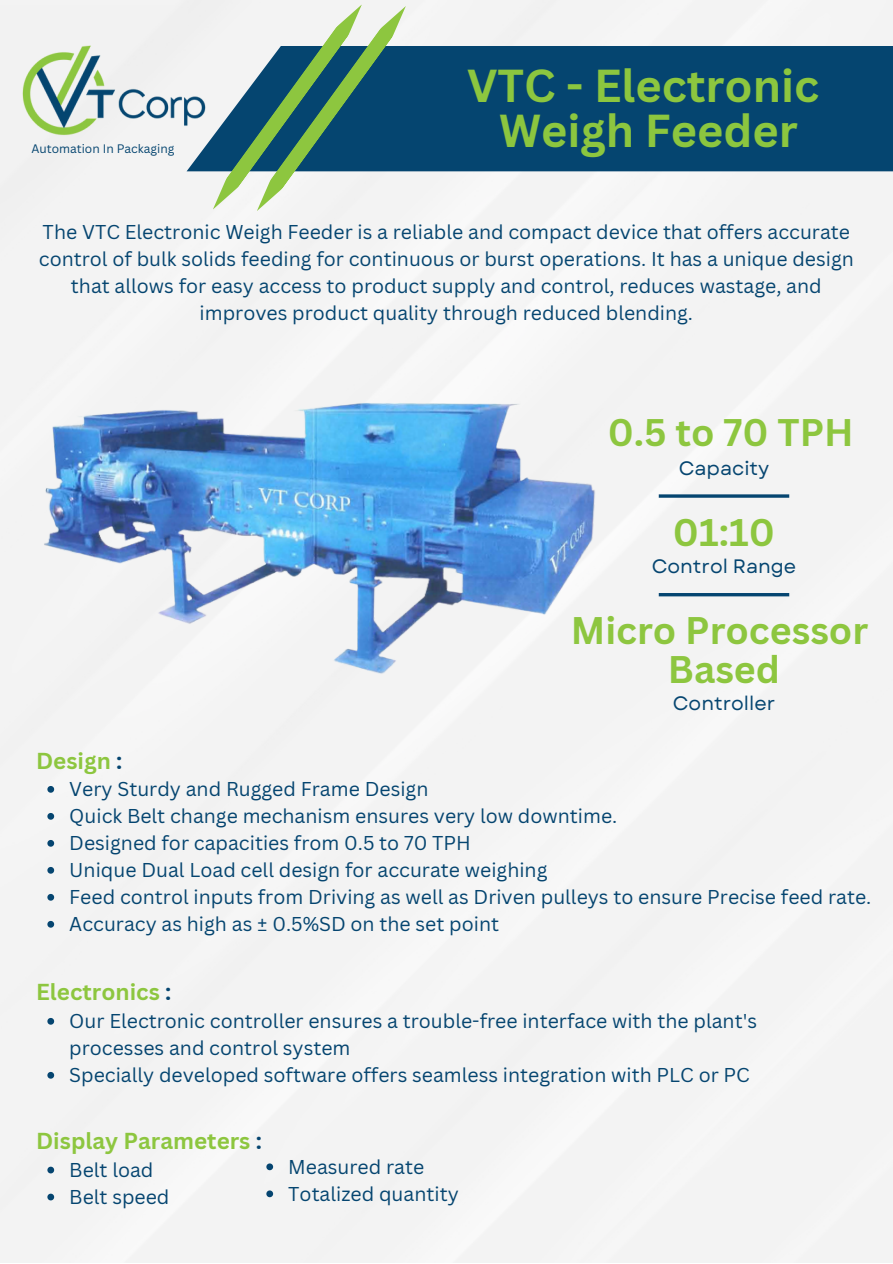
<style>
.page{position:relative;width:893px;height:1264px;background:#fff}
.page>*{position:absolute;margin:0;border:0;box-sizing:border-box;transform-origin:0 0}
.t1{font:700 45px "Canva Sans";color:#8cc63f}
.t2{font:700 37.5px "Canva Sans";color:#8dc63f}
.t3{font:700 22.5px "Canva Sans";color:#8dc63f}
.t4{font:19.5px/27px "Canva Sans";color:#054570;text-align:center}
.t5{font:19.35px "Garet";color:#054570}
.t6{font:12px "Canva Sans";color:#054570}
.s1{color:#054570}
</style>
<div class="page">
<div style="left:0;top:0;width:892px;height:1262px;background:#f3f3f3"></div>
<svg style="left:658px;top:494px;width:131px;height:4px"></svg>
<hr style="left:658px;top:593px;width:131px;height:3px;background:#054570">
<img style="left:36px;top:396px;width:570px;height:281px">
<svg style="left:47px;top:786px;width:7px;height:6px"></svg>
<svg style="left:47px;top:813px;width:7px;height:6px"></svg>
<svg style="left:47px;top:840px;width:7px;height:6px"></svg>
<svg style="left:47px;top:867px;width:7px;height:6px"></svg>
<svg style="left:47px;top:893px;width:7px;height:7px"></svg>
<svg style="left:47px;top:920px;width:7px;height:7px"></svg>
<svg style="left:47px;top:1017px;width:7px;height:7px"></svg>
<svg style="left:47px;top:1071px;width:7px;height:7px"></svg>
<svg style="left:47px;top:1166px;width:7px;height:7px"></svg>
<svg style="left:47px;top:1193px;width:7px;height:7px"></svg>
<svg style="left:266px;top:1163px;width:7px;height:7px"></svg>
<svg style="left:266px;top:1190px;width:7px;height:7px"></svg>
<div style="left:186px;top:46px;width:706px;height:125px;background:#054570"></div>
<img style="left:21px;top:42px;width:186px;height:94px">
<svg style="left:213px;top:4px;width:193px;height:207px"></svg>
<p class="t6" style="left:31px;top:140px;width:144px">Automation In Packaging</p>
<p class="t1" style="left:467px;top:53px;width:353px">VTC - Electronic</p>
<p class="t1" style="left:499px;top:98px;width:300px">Weigh Feeder</p>
<p class="t4" style="left:39px;top:218px;width:816px">The VTC Electronic Weigh Feeder is a reliable and compact device that offers accurate control of bulk solids feeding for continuous or burst operations. It has a unique design that allows for easy access to product supply and control, reduces wastage, and improves product quality through reduced blending.</p>
<p class="t2" style="left:607px;top:406px;width:247px">0.5 to 70 TPH</p>
<p class="t5" style="left:678px;top:454px;width:92px">Capacity</p>
<p class="t2" style="left:672px;top:505px;width:104px">01:10</p>
<p class="t5" style="left:651px;top:552px;width:146px">Control Range</p>
<p class="t2" style="left:571px;top:604px;width:299px">Micro Processor</p>
<p class="t2" style="left:667px;top:643px;width:114px">Based</p>
<p class="t3" style="left:36px;top:745px;width:88px">Design <span class="s1">:</span></p>
<p class="t5" style="left:672px;top:689px;width:104px">Controller</p>
<p class="t4" style="left:69px;top:775px;width:360px">Very Sturdy and Rugged Frame Design</p>
<p class="t4" style="left:69px;top:802px;width:549px">Quick Belt change mechanism ensures very low downtime.</p>
<p class="t4" style="left:69px;top:829px;width:403px">Designed for capacities from 0.5 to 70 TPH</p>
<p class="t4" style="left:69px;top:856px;width:479px">Unique Dual Load cell design for accurate weighing</p>
<p class="t4" style="left:69px;top:883px;width:803px">Feed control inputs from Driving as well as Driven pulleys to ensure Precise feed rate.</p>
<p class="t4" style="left:69px;top:910px;width:431px">Accuracy as high as ± 0.5%SD on the set point</p>
<p class="t3" style="left:36px;top:975px;width:137px">Electronics <span class="s1">:</span></p>
<p class="t4" style="left:69px;top:1006px;width:689px;text-align:left">Our Electronic controller ensures a trouble-free interface with the plant's processes and control system</p>
<p class="t4" style="left:69px;top:1060px;width:682px">Specially developed software offers seamless integration with PLC or PC</p>
<p class="t3" style="left:36px;top:1124px;width:227px">Display Parameters <span class="s1">:</span></p>
<p class="t4" style="left:69px;top:1155px;width:86px">Belt load</p>
<p class="t4" style="left:69px;top:1182px;width:102px">Belt speed</p>
<p class="t4" style="left:288px;top:1152px;width:137px">Measured rate</p>
<p class="t4" style="left:288px;top:1179px;width:172px">Totalized quantity</p>
</div>
